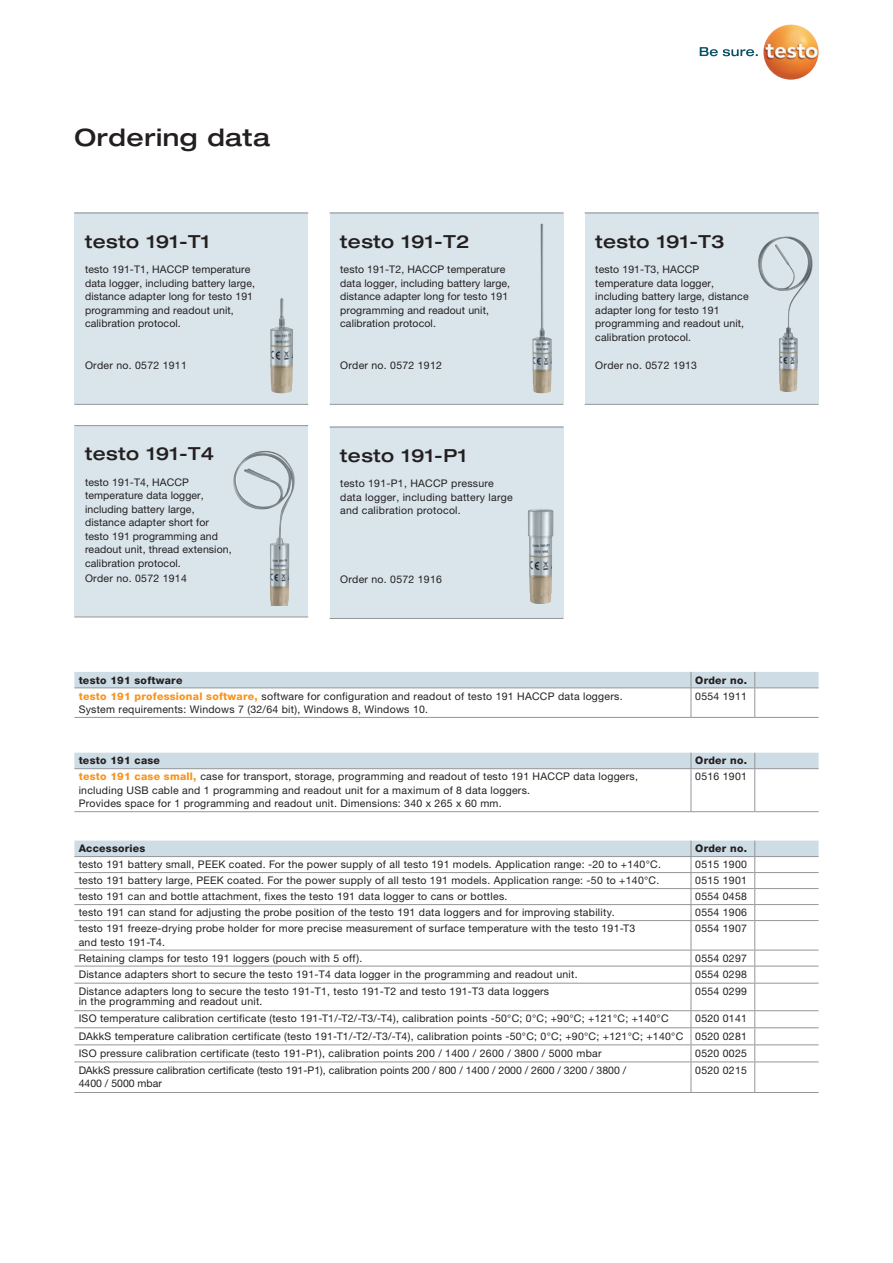
<style>
.page{position:relative;width:893px;height:1263px;background:#fff}
.page>*{position:absolute;margin:0;border:0;box-sizing:border-box;transform-origin:0 0}
.t1{font:500 expanded 24px "Helvetica Neue LTW1 G";letter-spacing:.025em;color:#231f20}
.t2{font:500 expanded 18px "Helvetica Neue LTW1 G";letter-spacing:.025em;color:#231f20}
.t3{font:10.5px/13.5px "Helvetica Neue LTW1 G";letter-spacing:.025em;color:#231f20}
.t4{font:10.5px/13.5px "Helvetica Neue LTW1 G";color:#231f20}
.t5{font:800 10.5px "Helvetica Neue LTW1 G";letter-spacing:.025em;color:#231f20}
.s1{font-weight:800;color:#f7931d}
</style>
<div class="page">
<div style="left:74px;top:213px;width:234px;height:191px;background:#d9e5eb"></div>
<div style="left:585px;top:213px;width:234px;height:191px;background:#d9e5eb"></div>
<div style="left:330px;top:427px;width:233px;height:191px;background:#d9e5eb"></div>
<div style="left:330px;top:213px;width:233px;height:191px;background:#d9e5eb"></div>
<div style="left:74px;top:425px;width:234px;height:192px;background:#d9e5eb"></div>
<hr style="left:74px;top:213px;width:234px;height:1px;background:#939598">
<hr style="left:585px;top:213px;width:234px;height:1px;background:#939598">
<hr style="left:330px;top:427px;width:233px;height:1px;background:#939598">
<hr style="left:330px;top:213px;width:233px;height:1px;background:#939598">
<hr style="left:74px;top:425px;width:234px;height:1px;background:#939598">
<hr style="left:74px;top:404px;width:234px;height:1px;background:#939598">
<hr style="left:585px;top:404px;width:234px;height:1px;background:#939598">
<hr style="left:330px;top:618px;width:233px;height:1px;background:#939598">
<hr style="left:330px;top:404px;width:233px;height:1px;background:#939598">
<hr style="left:74px;top:617px;width:234px;height:1px;background:#939598">
<img style="left:279px;top:298px;width:3px;height:26px">
<img style="left:770px;top:236px;width:17px;height:5px">
<img style="left:528px;top:508px;width:14px;height:85px">
<img style="left:539px;top:223px;width:3px;height:111px">
<img style="left:250px;top:451px;width:14px;height:4px">
<svg style="left:700px;top:47px;width:58px;height:9px"></svg>
<img style="left:763px;top:24px;width:56px;height:56px;border-radius:28px">
<div style="left:74px;top:753px;width:745px;height:15px;background:#cedce5"></div>
<hr style="left:74px;top:768px;width:617px;height:1px;background:#939598">
<hr style="left:691px;top:768px;width:64px;height:1px;background:#939598">
<hr style="left:691px;top:769px;width:1px;height:42px;background:#939598">
<hr style="left:755px;top:768px;width:64px;height:1px;background:#939598">
<hr style="left:754px;top:769px;width:1px;height:42px;background:#939598">
<hr style="left:74px;top:811px;width:617px;height:1px;background:#939598">
<hr style="left:691px;top:811px;width:64px;height:1px;background:#939598">
<hr style="left:755px;top:811px;width:64px;height:1px;background:#939598">
<svg style="left:74px;top:840px;width:745px;height:221px"></svg>
<hr style="left:74px;top:1061px;width:617px;height:1px;background:#939598">
<hr style="left:691px;top:1061px;width:64px;height:1px;background:#939598">
<hr style="left:691px;top:1062px;width:1px;height:30px;background:#939598">
<hr style="left:755px;top:1061px;width:64px;height:1px;background:#939598">
<hr style="left:754px;top:1062px;width:1px;height:30px;background:#939598">
<hr style="left:74px;top:1092px;width:617px;height:1px;background:#939598">
<hr style="left:691px;top:1092px;width:64px;height:1px;background:#939598">
<hr style="left:755px;top:1092px;width:64px;height:1px;background:#939598">
<svg style="left:74px;top:672px;width:745px;height:45px"></svg>
<hr style="left:74px;top:717px;width:617px;height:1px;background:#939598">
<hr style="left:691px;top:717px;width:64px;height:1px;background:#939598">
<hr style="left:755px;top:717px;width:64px;height:1px;background:#939598">
<h1 class="t1" style="left:74px;top:122px;width:197px">Ordering data</h1>
<h2 class="t2" style="left:85px;top:230px;width:126px">testo 191-T1</h2>
<h2 class="t2" style="left:595px;top:230px;width:131px">testo 191-T3</h2>
<h2 class="t2" style="left:340px;top:230px;width:131px">testo 191-T2</h2>
<p class="t3" style="left:85px;top:263px;width:172px">testo 191-T1, HACCP temperature data logger, including battery large, distance adapter long for testo 191 programming and readout unit, calibration protocol.</p>
<p class="t3" style="left:595px;top:263px;width:155px">testo 191-T3, HACCP temperature data logger, including battery large, distance adapter long for testo 191 programming and readout unit, calibration protocol.</p>
<p class="t3" style="left:340px;top:263px;width:172px">testo 191-T2, HACCP temperature data logger, including battery large, distance adapter long for testo 191 programming and readout unit, calibration protocol.</p>
<p class="t3" style="left:85px;top:358px;width:103px">Order no. 0572 1911</p>
<p class="t3" style="left:595px;top:358px;width:103px">Order no. 0572 1913</p>
<p class="t3" style="left:340px;top:358px;width:103px">Order no. 0572 1912</p>
<h2 class="t2" style="left:85px;top:442px;width:131px">testo 191-T4</h2>
<h2 class="t2" style="left:340px;top:444px;width:128px">testo 191-P1</h2>
<p class="t3" style="left:85px;top:475px;width:148px">testo 191-T4, HACCP temperature data logger, including battery large, distance adapter short for testo 191 programming and readout unit, thread extension, calibration protocol.</p>
<p class="t3" style="left:340px;top:477px;width:174px">testo 191-P1, HACCP pressure data logger, including battery large and calibration protocol.</p>
<p class="t3" style="left:85px;top:571px;width:103px">Order no. 0572 1914</p>
<p class="t3" style="left:340px;top:573px;width:103px">Order no. 0572 1916</p>
<p class="t5" style="left:79px;top:674px;width:105px">testo 191 software</p>
<p class="t5" style="left:695px;top:674px;width:53px">Order no.</p>
<p class="t3" style="left:79px;top:689px;width:545px"><span class="s1">testo 191 professional software,</span> software for configuration and readout of testo 191 HACCP data loggers.<br>System requirements: Windows 7 (32/64 bit), Windows 8, Windows 10.</p>
<p class="t3" style="left:695px;top:689px;width:53px">0554 1911</p>
<p class="t5" style="left:79px;top:754px;width:83px">testo 191 case</p>
<p class="t5" style="left:695px;top:754px;width:53px">Order no.</p>
<p class="t3" style="left:79px;top:770px;width:561px"><span class="s1">testo 191 case small,</span> case for transport, storage, programming and readout of testo 191 HACCP data loggers, including USB cable and 1 programming and readout unit for a maximum of 8 data loggers.<br>Provides space for 1 programming and readout unit. Dimensions: 340 x 265 x 60 mm.</p>
<p class="t3" style="left:695px;top:770px;width:53px">0516 1901</p>
<p class="t5" style="left:79px;top:842px;width:68px">Accessories</p>
<p class="t5" style="left:695px;top:842px;width:53px">Order no.</p>
<p class="t3" style="left:79px;top:858px;width:584px">testo 191 battery small, PEEK coated. For the power supply of all testo 191 models. Application range: -20 to +140°C.</p>
<p class="t3" style="left:695px;top:858px;width:53px">0515 1900</p>
<p class="t3" style="left:79px;top:874px;width:582px">testo 191 battery large, PEEK coated. For the power supply of all testo 191 models. Application range: -50 to +140°C.</p>
<p class="t3" style="left:695px;top:874px;width:53px">0515 1901</p>
<p class="t3" style="left:79px;top:890px;width:430px">testo 191 can and bottle attachment, fixes the testo 191 data logger to cans or bottles.</p>
<p class="t3" style="left:695px;top:890px;width:53px">0554 0458</p>
<p class="t3" style="left:79px;top:906px;width:537px">testo 191 can stand for adjusting the probe position of the testo 191 data loggers and for improving stability.</p>
<p class="t3" style="left:695px;top:906px;width:53px">0554 1906</p>
<p class="t3" style="left:79px;top:922px;width:558px">testo 191 freeze-drying probe holder for more precise measurement of surface temperature with the testo 191-T3 and testo 191-T4.</p>
<p class="t3" style="left:695px;top:922px;width:53px">0554 1907</p>
<p class="t3" style="left:79px;top:951px;width:285px">Retaining clamps for testo 191 loggers (pouch with 5 off).</p>
<p class="t3" style="left:695px;top:951px;width:53px">0554 0297</p>
<p class="t3" style="left:79px;top:967px;width:500px">Distance adapters short to secure the testo 191-T4 data logger in the programming and readout unit.</p>
<p class="t3" style="left:695px;top:967px;width:53px">0554 0298</p>
<p class="t3" style="left:79px;top:986px;width:472px;line-height:10.5px">Distance adapters long to secure the testo 191-T1, testo 191-T2 and testo 191-T3 data loggers in the programming and readout unit.</p>
<p class="t3" style="left:695px;top:984px;width:53px">0554 0299</p>
<p class="t3" style="left:79px;top:1012px;width:591px">ISO temperature calibration certificate (testo 191-T1/-T2/-T3/-T4), calibration points -50°C; 0°C; +90°C; +121°C; +140°C</p>
<p class="t3" style="left:79px;top:1010px;width:670px;line-height:17.1px;text-align:justify;text-indent:617px">0520 0141<br>DAkkS temperature calibration certificate (testo 191-T1/-T2/-T3/-T4), calibration points -50°C; 0°C; +90°C; +121°C; +140°C 0520 0281<br>ISO pressure calibration certificate (testo 191-P1), calibration points 200 / 1400 / 2600 / 3800 / 5000 mbar</p>
<p class="t3" style="left:695px;top:1046px;width:53px">0520 0025</p>
<p class="t4" style="left:79px;top:1063px;width:549px">DAkkS pressure calibration certificate (testo 191-P1), calibration points 200 / 800 / 1400 / 2000 / 2600 / 3200 / 3800 /<br>4400 / 5000 mbar</p>
<p class="t3" style="left:695px;top:1063px;width:53px">0520 0215</p>
</div>
